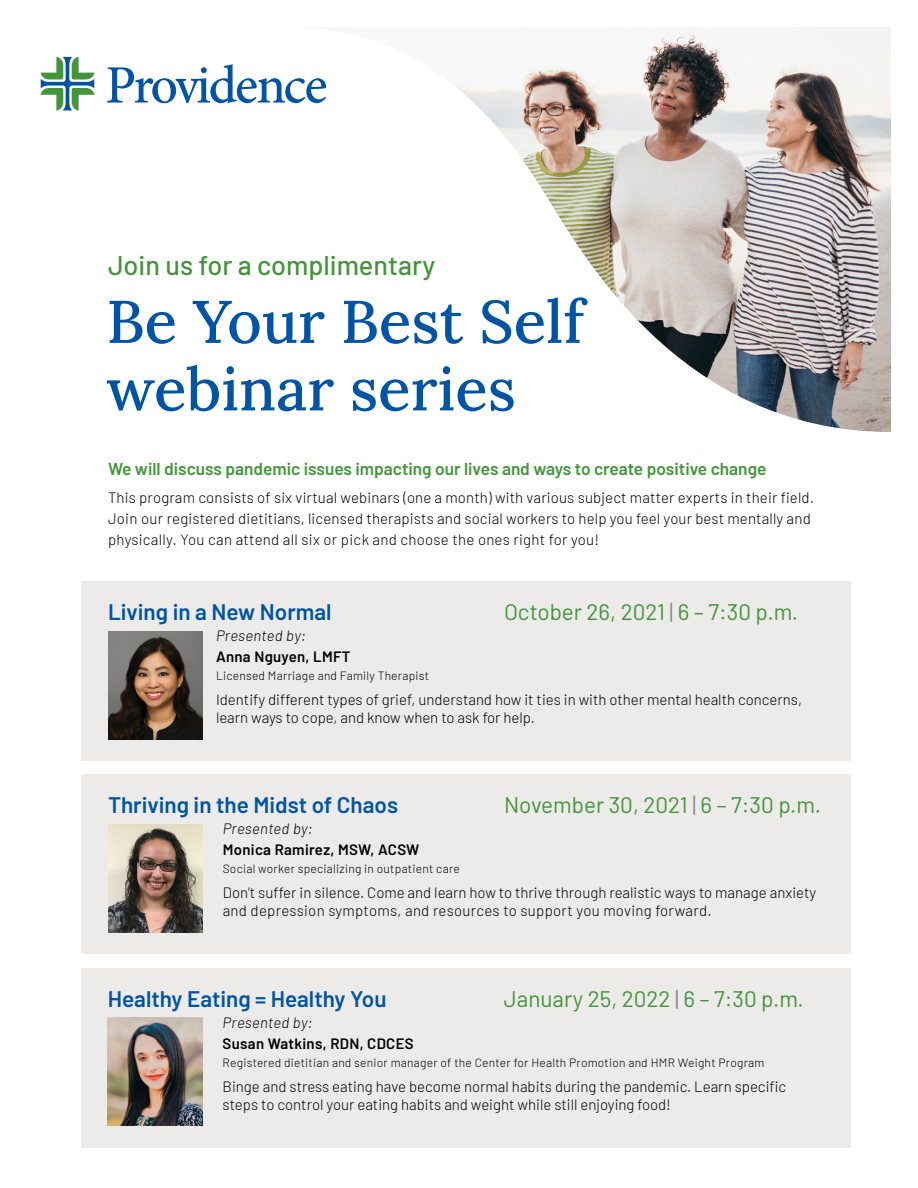
<style>
.page{position:relative;width:918px;height:1188px;background:#fff}
.page>*{position:absolute;margin:0;border:0;box-sizing:border-box;transform-origin:0 0}
.t1{font:500 60px/67.5px "Lora";color:#0054a6}
.t2{font:500 27px "Barlow";color:#439539}
.t3{font:22.5px "Barlow";color:#439539}
.t4{font:600 22.5px "Barlow";color:#0054a6}
.t5{font:600 17.25px "Barlow";color:#439539}
.t6{font:300 15px/18px "Barlow";color:#000}
.t7{font:600 15px "Barlow";letter-spacing:.02em;color:#000}
.t8{font:italic 300 15px "Barlow";letter-spacing:.02em;color:#000}
.t9{font:300 12px "Barlow";letter-spacing:.02em;color:#000}
.s1{color:#88887e}
</style>
<div class="page">
<img style="left:297px;top:27px;width:594px;height:405px">
<div style="left:81px;top:582px;width:769px;height:179px;background:#ecebe9"></div>
<div style="left:81px;top:775px;width:769px;height:179px;background:#ecebe9"></div>
<img style="left:108px;top:631px;width:94px;height:108px">
<img style="left:108px;top:824px;width:94px;height:108px">
<div style="left:81px;top:968px;width:769px;height:180px;background:#ecebe9"></div>
<img style="left:108px;top:1017px;width:94px;height:108px">
<svg style="left:107px;top:64px;width:219px;height:39px"></svg>
<svg style="left:40px;top:57px;width:55px;height:54px"></svg>
<h2 class="t2" style="left:108px;top:246px;width:329px">Join us for a complimentary</h2>
<h1 class="t1" style="left:106px;top:284px;width:479px">Be Your Best Self webinar series</h1>
<p class="t5" style="left:108px;top:457px;width:660px">We will discuss pandemic issues impacting our lives and ways to create positive change</p>
<p class="t6" style="left:108px;top:486px;width:708px;line-height:21px">This program consists of six virtual webinars (one a month) with various subject matter experts in their field.<br>Join our registered dietitians, licensed therapists and social workers to help you feel your best mentally and physically. You can attend all six or pick and choose the ones right for you!</p>
<h3 class="t4" style="left:108px;top:596px;width:225px">Living in a New Normal</h3>
<h3 class="t3" style="left:504px;top:596px;width:296px">October 26, 2021 <span class="s1">|</span> 6 – 7:30 p.m.</h3>
<p class="t8" style="left:216px;top:625px;width:91px">Presented by:</p>
<p class="t7" style="left:216px;top:646px;width:136px">Anna Nguyen, LMFT</p>
<p class="t9" style="left:216px;top:668px;width:215px">Licensed Marriage and Family Therapist</p>
<p class="t6" style="left:216px;top:690px;width:588px">Identify different types of grief, understand how it ties in with other mental health concerns, learn ways to cope, and know when to ask for help.</p>
<h3 class="t4" style="left:108px;top:789px;width:292px">Thriving in the Midst of Chaos</h3>
<h3 class="t3" style="left:504px;top:789px;width:318px">November 30, 2021 <span class="s1">|</span> 6 – 7:30 p.m.</h3>
<p class="t8" style="left:223px;top:818px;width:91px">Presented by:</p>
<p class="t7" style="left:223px;top:839px;width:198px">Monica Ramirez, MSW, ACSW</p>
<p class="t9" style="left:223px;top:860px;width:239px">Social worker specializing in outpatient care</p>
<p class="t6" style="left:223px;top:883px;width:595px">Don’t suffer in silence. Come and learn how to thrive through realistic ways to manage anxiety and depression symptoms, and resources to support you moving forward.</p>
<h3 class="t4" style="left:108px;top:982px;width:280px">Healthy Eating = Healthy You</h3>
<h3 class="t3" style="left:504px;top:982px;width:301px">January 25, 2022 <span class="s1">|</span> 6 – 7:30 p.m.</h3>
<p class="t8" style="left:223px;top:1012px;width:91px">Presented by:</p>
<p class="t7" style="left:223px;top:1032px;width:193px">Susan Watkins, RDN, CDCES</p>
<p class="t9" style="left:223px;top:1054px;width:543px">Registered dietitian and senior manager of the Center for Health Promotion and HMR Weight Program</p>
<p class="t6" style="left:223px;top:1076px;width:565px">Binge and stress eating have become normal habits during the pandemic. Learn specific steps to control your eating habits and weight while still enjoying food!</p>
</div>
